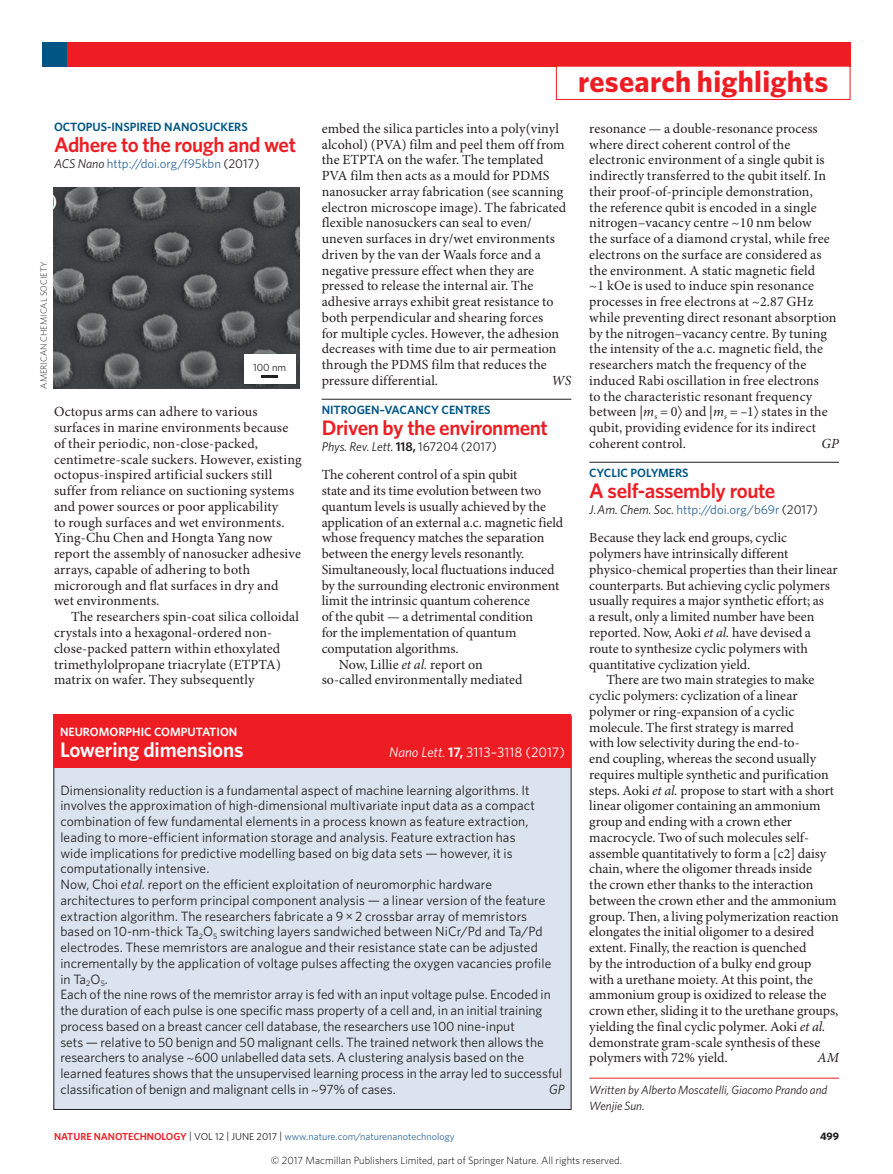
<style>
.page{position:relative;width:893px;height:1174px;background:#fff}
.page>*{position:absolute;margin:0;border:0;box-sizing:border-box;transform-origin:0 0}
.t1{font:700 30px "Whitney";letter-spacing:.01em;color:#ee1d23}
.Title{font:600 21px "Whitney";letter-spacing:-.02em;color:#ee1d23}
.RH_box_title{font:600 21px "Whitney";letter-spacing:-.01em;color:#fff}
.Body_text{font:13.95px/15.8px "Minion Pro";letter-spacing:.005em;color:#231f20}
.Body_first{font:13.95px/15.8px "Minion Pro";color:#231f20}
.RH_box_title-2{font:13.95px "Whitney Book 2";color:#fff}
.Body_text-2{font:italic 13.95px "Minion Pro";color:#231f20}
.Box_body_first{font:13.5px/15.8px "Whitney Book 2";letter-spacing:.01em;color:#231f20}
.Box_body_first-2{font:italic 13.5px "Whitney";color:#231f20}
.Journal_DOI_ref{font:12.75px "Whitney Book 2";color:#2f679b}
.Journal_DOI_ref-2{font:italic 12.75px "Whitney";letter-spacing:-.01em;color:#231f20}
.Author_information{font:italic 12px/15.8px "Whitney";color:#231f20}
.Subject_w_rule{font:600 12px "Whitney";color:#005585}
.Subject{font:600 12px "Whitney";color:#005585}
.RH_box_subject{font:600 12px "Whitney";color:#fff}
.t2{font:700 10.8px "Whitney";color:#231f20}
.t3{font:10.5px "Whitney Light 2";color:#000}
.t4{font:10.5px "Whitney";color:#231f20}
.t5{font:10.2px "Whitney Book 2";color:#2f679b}
.Picture_credit{font:300 9px "Whitney";color:#231f20}
.s1{font-family:"Whitney";font-style:italic;color:#231f20}
.s2{color:#231f20}
.s3{font-weight:600;font-style:normal}
.s4{font-family:"Whitney Book 2";font-style:normal}
.s5{font-style:italic}
.s6{font-family:"Whitney";font-style:italic}
.s7{font-family:"Whitney";font-weight:600}
.s8{font-family:"Minion Pro"}
.s9{font-family:"Whitney";font-weight:600;color:#ee1d23}
</style>
<div class="page">
<div style="left:43px;top:43px;width:807px;height:24px;background:#ee1d23"></div>
<div style="left:43px;top:43px;width:24px;height:24px;background:#005585"></div>
<div style="left:556px;top:66px;width:294px;height:34px;border:1px solid #ee1d23"></div>
<hr style="left:322px;top:399px;width:249px;height:1px;background:#231f20">
<hr style="left:589px;top:462px;width:250px;height:1px;background:#231f20">
<hr style="left:589px;top:1078px;width:250px;height:1px;background:#ee1d23">
<img style="left:54px;top:187px;width:245px;height:201px">
<div style="left:244px;top:354px;width:51px;height:30px;background:#fff"></div>
<hr style="left:261px;top:375px;width:16px;height:3px;background:#231f20">
<div style="left:54px;top:716px;width:517px;height:393px;background:#dbe4ee"></div>
<div style="left:54px;top:714px;width:517px;height:54px;background:#ee1d23"></div>
<h1 class="t1" style="left:578px;top:61px;width:252px">research highlights</h1>
<p class="Subject" style="left:54px;top:119px;width:195px">OCTOPUS-INSPIRED NANOSUCKERS</p>
<p class="Title" style="left:54px;top:131px;width:244px">Adhere to the rough and wet</p>
<p class="Journal_DOI_ref" style="left:54px;top:155px;width:207px"><span class="s1">ACS Nano</span> http://doi.org/f95kbn <span class="s2">(2017)</span></p>
<p class="Picture_credit" style="left:38px;top:388px;width:129px;rotate:-90deg">AMERICAN CHEMICAL SOCIETY</p>
<p class="t4" style="left:253px;top:360px;width:35px">100 nm</p>
<p class="Body_first" style="left:54px;top:404px;width:249px">Octopus arms can adhere to various surfaces in marine environments because of their periodic, non-close-packed, centimetre-scale suckers. However, existing octopus-inspired artificial suckers still suffer from reliance on suctioning systems and power sources or poor applicability<br>to rough surfaces and wet environments.<br>Ying-Chu Chen and Hongta Yang now report the assembly of nanosucker adhesive arrays, capable of adhering to both microrough and flat surfaces in dry and wet environments.</p>
<p class="Body_text" style="left:54px;top:609px;width:247px;text-indent:17px">The researchers spin-coat silica colloidal crystals into a hexagonal-ordered non&shy;close-packed pattern within ethoxylated trimethylolpropane triacrylate (ETPTA) matrix on wafer. They subsequently</p>
<p class="Body_text" style="left:322px;top:121px;width:246px">embed the silica particles into a poly(vinyl alcohol) (PVA) film and peel them off from the ETPTA on the wafer. The templated PVA film then acts as a mould for PDMS nanosucker array fabrication (see scanning electron microscope image). The fabricated flexible nanosuckers can seal to even/ uneven surfaces in dry/wet environments driven by the van der Waals force and a negative pressure effect when they are pressed to release the internal air. The adhesive arrays exhibit great resistance to both perpendicular and shearing forces<br>for multiple cycles. However, the adhesion decreases with time due to air permeation through the PDMS film that reduces the pressure differential.</p>
<p class="Body_text-2" style="left:551px;top:372px;width:21px">WS</p>
<p class="Subject_w_rule" style="left:322px;top:402px;width:171px">NITROGEN–VACANCY CENTRES</p>
<p class="Title" style="left:322px;top:414px;width:228px">Driven by the environment</p>
<p class="Journal_DOI_ref-2" style="left:322px;top:438px;width:177px">Phys. Rev. Lett. <span class="s3">118,</span> <span class="s4">167204 (2017)</span></p>
<p class="Body_first" style="left:322px;top:467px;width:243px">The coherent control of a spin qubit<br>state and its time evolution between two quantum levels is usually achieved by the application of an external a.c. magnetic field whose frequency matches the separation between the energy levels resonantly.<br>Simultaneously, local fluctuations induced by the surrounding electronic environment limit the intrinsic quantum coherence<br>of the qubit — a detrimental condition<br>for the implementation of quantum computation algorithms.</p>
<p class="Body_text" style="left:322px;top:656px;width:202px;text-indent:17px">Now, Lillie <span class="s5">et al.</span> report on so-called environmentally mediated</p>
<p class="RH_box_subject" style="left:60px;top:723px;width:179px">NEUROMORPHIC COMPUTATION</p>
<p class="RH_box_title" style="left:60px;top:735px;width:185px">Lowering dimensions</p>
<p class="RH_box_title-2" style="left:389px;top:742px;width:177px"><span class="s6">Nano Lett.</span> <span class="s7">17,</span> 3113–3118 (2017)</p>
<p class="Box_body_first" style="left:60px;top:781px;width:476px">Dimensionality reduction is a fundamental aspect of machine learning algorithms. It involves the approximation of high-dimensional multivariate input data as a compact combination of few fundamental elements in a process known as feature extraction, leading to more-efficient information storage and analysis. Feature extraction has wide implications for predictive modelling based on big data sets — however, it is computationally intensive.</p>
<p class="Box_body_first" style="left:60px;top:876px;width:492px">Now, Choi <span class="s6">et al.</span> report on the efficient exploitation of neuromorphic hardware architectures to perform principal component analysis — a linear version of the feature extraction algorithm. The researchers fabricate a 9 × 2 crossbar array of memristors based on 10-nm-thick Ta<sub>2</sub>O<sub>5</sub> switching layers sandwiched between NiCr/Pd and Ta/Pd electrodes. These memristors are analogue and their resistance state can be adjusted incrementally by the application of voltage pulses affecting the oxygen vacancies profile in Ta<sub>2</sub>O<sub>5</sub>.</p>
<p class="Box_body_first" style="left:60px;top:986px;width:503px">Each of the nine rows of the memristor array is fed with an input voltage pulse. Encoded in the duration of each pulse is one specific mass property of a cell and, in an initial training process based on a breast cancer cell database, the researchers use 100 nine-input<br>sets — relative to 50 benign and 50 malignant cells. The trained network then allows the researchers to analyse <span class="s8">~</span>600 unlabelled data sets. A clustering analysis based on the learned features shows that the unsupervised learning process in the array led to successful classification of benign and malignant cells in <span class="s8">~</span>97% of cases.</p>
<p class="Box_body_first-2" style="left:549px;top:1080px;width:17px">GP</p>
<p class="Body_text" style="left:589px;top:121px;width:249px">resonance — a double-resonance process where direct coherent control of the electronic environment of a single qubit is indirectly transferred to the qubit itself. In their proof-of-principle demonstration,<br>the reference qubit is encoded in a single nitrogen–vacancy centre ~10 nm below<br>the surface of a diamond crystal, while free electrons on the surface are considered as the environment. A static magnetic field<br>~1 kOe is used to induce spin resonance processes in free electrons at ~2.87 GHz while preventing direct resonant absorption by the nitrogen–vacancy centre. By tuning the intensity of the a.c. magnetic field, the researchers match the frequency of the induced Rabi oscillation in free electrons<br>to the characteristic resonant frequency between |<span class="s5">m</span><sub>s</sub> = 0〉 and |<span class="s5">m</span><sub>s</sub> = –1〉 states in the qubit, providing evidence for its indirect coherent control.</p>
<p class="Body_text-2" style="left:822px;top:435px;width:19px">GP</p>
<p class="Subject_w_rule" style="left:589px;top:465px;width:101px">CYCLIC POLYMERS</p>
<p class="Title" style="left:589px;top:477px;width:188px">A self-assembly route</p>
<p class="Journal_DOI_ref" style="left:589px;top:501px;width:230px"><span class="s1">J. Am. Chem. Soc.</span> http://doi.org/b69r <span class="s2">(2017)</span></p>
<p class="Body_first" style="left:589px;top:530px;width:250px">Because they lack end groups, cyclic polymers have intrinsically different physico-chemical properties than their linear counterparts. But achieving cyclic polymers usually requires a major synthetic effort; as<br>a result, only a limited number have been reported. Now, Aoki <span class="s5">et al.</span> have devised a route to synthesize cyclic polymers with quantitative cyclization yield.</p>
<p class="Body_text" style="left:589px;top:672px;width:251px;text-indent:17px">There are two main strategies to make cyclic polymers: cyclization of a linear polymer or ring-expansion of a cyclic molecule. The first strategy is marred<br>with low selectivity during the end-to-<br>end coupling, whereas the second usually requires multiple synthetic and purification steps. Aoki <span class="s5">et al.</span> propose to start with a short linear oligomer containing an ammonium group and ending with a crown ether macrocycle. Two of such molecules self&shy;assemble quantitatively to form a [c2] daisy chain, where the oligomer threads inside<br>the crown ether thanks to the interaction between the crown ether and the ammonium group. Then, a living polymerization reaction elongates the initial oligomer to a desired extent. Finally, the reaction is quenched<br>by the introduction of a bulky end group with a urethane moiety. At this point, the ammonium group is oxidized to release the crown ether, sliding it to the urethane groups, yielding the final cyclic polymer. Aoki <span class="s5">et al. </span>demonstrate gram-scale synthesis of these polymers with 72% yield.</p>
<p class="Body_text-2" style="left:817px;top:1049px;width:23px">AM</p>
<p class="Author_information" style="left:589px;top:1081px;width:240px">Written by Alberto Moscatelli, Giacomo Prando and<br>Wenjie Sun.</p>
<p class="t5" style="left:54px;top:1129px;width:402px"><span class="s9">NATURE NANOTECHNOLOGY</span> <span class="s2">| VOL 12 | JUNE 2017 |</span> www.nature.com/naturenanotechnology</p>
<p class="t2" style="left:820px;top:1129px;width:20px">499</p>
<p class="t3" style="left:271px;top:1153px;width:352px">© 2017 Macmillan Publishers Limited, part of Springer Nature. All rights reserved.</p>
</div>
